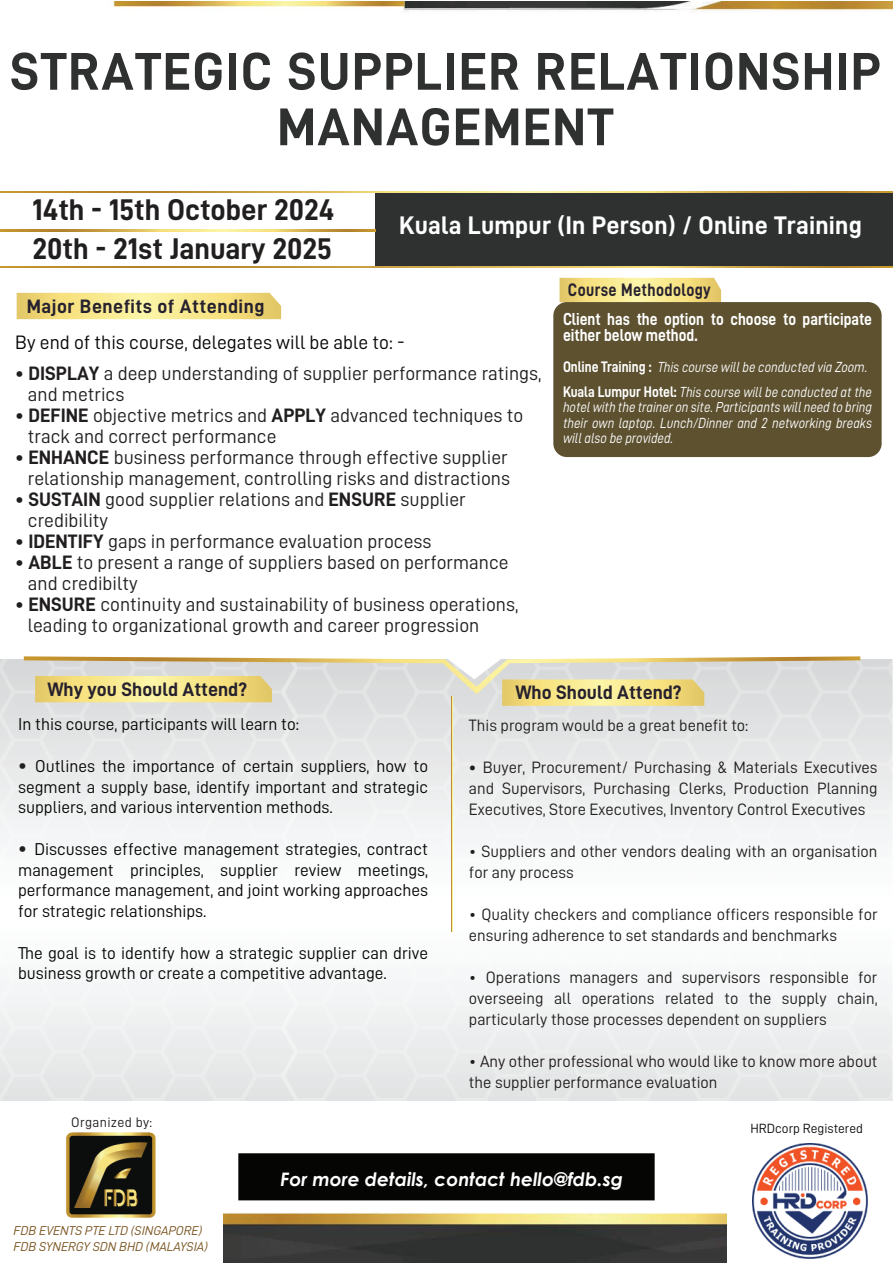
<style>
.page{position:relative;width:893px;height:1263px;background:#fff}
.page>*{position:absolute;margin:0;border:0;box-sizing:border-box;transform-origin:0 0}
.t1{font:53.25px/55.5px "D DIN Bold";letter-spacing:.025em;color:#2f3030;text-align:center}
.t2{font:30px "D DIN Bold";color:#211e1e}
.t3{font:25.5px "D DIN Bold";letter-spacing:.005em;color:#fff}
.t4{font:19.5px/21px "D DIN";color:#211e1e}
.t5{font:19.5px "D DIN";color:#050504}
.t6{font:19.5px "D DIN Bold";color:#26212e}
.t7{font:19.5px "D DIN Bold";letter-spacing:.025em;color:#26212e}
.t8{font:italic 700 18.6px "Century Gothic";color:#fff}
.t9{font:18.15px "D DIN Bold";letter-spacing:.025em;color:#28222f;scale:.87 1}
.t10{font:17.4px/16.6px "D DIN Bold";color:#fff;scale:.87 1}
.t11{font:17.25px/20.7px "D DIN";color:#050504;text-align:justify}
.t12{font:16.5px/21px "D DIN";color:#211e1e}
.t13{font:14.55px/15.3px "D DIN Italic";color:#fff;scale:.87 1}
.t14{font:13.95px "D DIN";letter-spacing:.025em;color:#201e1e}
.t15{font:13.35px "D DIN";color:#0d0f0e}
.t16{font:12.9px/15.5px "D DIN Italic";color:#7a5420}
.s1{font-family:"D DIN Bold"}
.s2{font-family:"D DIN Bold";font-size:15.3px}
.s3{font-family:"D DIN Bold";font-size:19.5px;color:#211e1e}
</style>
<div class="page">
<img style="left:0;top:1px;width:892px;height:1262px">
<img style="left:0;top:660px;width:892px;height:441px">
<svg style="left:451px;top:706px;width:2px;height:225px"></svg>
<svg style="left:24px;top:656px;width:836px;height:50px;background:#e3dcbb"></svg>
<svg style="left:17px;top:293px;width:264px;height:26px;background:#f4e287"></svg>
<div style="left:0;top:1210px;width:222px;height:53px;background:#fff"></div>
<div style="left:728px;top:1206px;width:165px;height:57px;background:#fff"></div>
<img style="left:753px;top:1143px;width:115px;height:115px">
<img style="left:48px;top:1113px;width:126px;height:105px">
<svg style="left:0;top:191px;width:892px;height:2px;background:#d7b55a"></svg>
<div style="left:375px;top:193px;width:517px;height:74px;background:#2f3030"></div>
<svg style="left:0;top:266px;width:892px;height:2px;background:#caa245"></svg>
<svg style="left:560px;top:278px;width:161px;height:24px;background:#f4e187"></svg>
<div style="left:553px;top:302px;width:329px;height:155px;background:#5d5130;border-radius:14px"></div>
<svg style="left:0;top:229px;width:376px;height:2px"></svg>
<div style="left:238px;top:1153px;width:417px;height:47px;background:#050504"></div>
<h1 class="t1" style="left:10px;top:43px;width:872px">STRATEGIC SUPPLIER RELATIONSHIP<br>MANAGEMENT</h1>
<h2 class="t2" style="left:32px;top:193px;width:304px">14th - 15th October 2024</h2>
<h2 class="t2" style="left:32px;top:232px;width:301px">20th - 21st January 2025</h2>
<h3 class="t3" style="left:399px;top:211px;width:464px">Kuala Lumpur (In Person) / Online Training</h3>
<p class="t7" style="left:27px;top:295px;width:239px">Major Benefits of Attending</p>
<p class="t5" style="left:15px;top:331px;width:391px">By end of this course, delegates will be able to: -</p>
<p class="t4" style="left:28px;top:363px;width:515px;text-indent:-13px"><span class="s1">• DISPLAY</span> a deep understanding of supplier performance ratings, and metrics</p>
<p class="t4" style="left:28px;top:405px;width:497px;text-indent:-13px"><span class="s1">• DEFINE</span> objective metrics and <span class="s1">APPLY</span> advanced techniques to track and correct performance</p>
<p class="t4" style="left:15px;top:447px;width:496px;text-align:right"><span class="s1">• ENHANCE</span> business performance through effective supplier relationship management, controlling risks and distractions</p>
<p class="t4" style="left:28px;top:489px;width:439px;text-indent:-13px"><span class="s1">• SUSTAIN</span> good supplier relations and <span class="s1">ENSURE</span> supplier credibility</p>
<p class="t4" style="left:15px;top:531px;width:418px"><span class="s1">• IDENTIFY</span> gaps in performance evaluation process</p>
<p class="t4" style="left:28px;top:552px;width:482px;text-indent:-13px"><span class="s1">• ABLE</span> to present a range of suppliers based on performance and credibilty</p>
<p class="t4" style="left:28px;top:594px;width:492px;text-indent:-13px"><span class="s1">• ENSURE</span> continuity and sustainability of business operations, leading to organizational growth and career progression</p>
<p class="t9" style="left:568px;top:280px;width:166px">Course Methodology</p>
<p class="t10" style="left:563px;top:310px;width:357px">Client has the option to choose to participate either below method.</p>
<p class="t13" style="left:563px;top:354px;width:357px;line-height:25px"><span class="s2">Online Training :</span> This course will be conducted via Zoom.<br><span class="s2">Kuala Lumpur Hotel:</span> This course will be conducted at the</p>
<p class="t13" style="left:563px;top:400px;width:357px;text-align:justify">hotel with the trainer on site. Participants will need to bring their own laptop. Lunch/Dinner and 2 networking breaks will also be provided.</p>
<p class="t6" style="left:47px;top:678px;width:201px">Why you Should Attend?</p>
<p class="t6" style="left:515px;top:682px;width:168px">Who Should Attend?</p>
<p class="t12" style="left:469px;top:715px;width:281px">This program would be a great benefit to:</p>
<p class="t12" style="left:469px;top:757px;width:410px;text-align:justify"><span class="s1">•</span> Buyer, Procurement/ Purchasing &amp; Materials Executives and Supervisors, Purchasing Clerks, Production Planning Executives, Store Executives, Inventory Control Executives</p>
<p class="t12" style="left:469px;top:841px;width:410px">• Suppliers and other vendors dealing with an organisation for any process</p>
<p class="t12" style="left:469px;top:904px;width:410px">• Quality checkers and compliance officers responsible for ensuring adherence to set standards and benchmarks</p>
<p class="t12" style="left:469px;top:967px;width:410px;text-align:justify">• Operations managers and supervisors responsible for overseeing all operations related to the supply chain, particularly those processes dependent on suppliers</p>
<p class="t12" style="left:469px;top:1051px;width:410px">• Any other professional who would like to know more about the supplier performance evaluation</p>
<p class="t11" style="left:18px;top:714px;width:282px">In this course, participants will learn to:</p>
<p class="t11" style="left:18px;top:755px;width:411px"><span class="s3">•</span> Outlines the importance of certain suppliers, how to segment a supply base, identify important and strategic suppliers, and various intervention methods.</p>
<p class="t11" style="left:18px;top:838px;width:411px"><span class="s3">•</span> Discusses effective management strategies, contract management principles, supplier review meetings, performance management, and joint working approaches for strategic relationships.</p>
<p class="t11" style="left:18px;top:942px;width:411px">The goal is to identify how a strategic supplier can drive business growth or create a competitive advantage.</p>
<p class="t14" style="left:71px;top:1115px;width:82px">Organized by:</p>
<p class="t16" style="left:14px;top:1223px;width:196px">FDB EVENTS PTE LTD (SINGAPORE)<br>FDB SYNERGY SDN BHD (MALAYSIA)</p>
<p class="t8" style="left:280px;top:1165px;width:344px">For more details, contact hello@fdb.sg</p>
<p class="t15" style="left:750px;top:1121px;width:114px">HRDcorp Registered</p>
</div>
